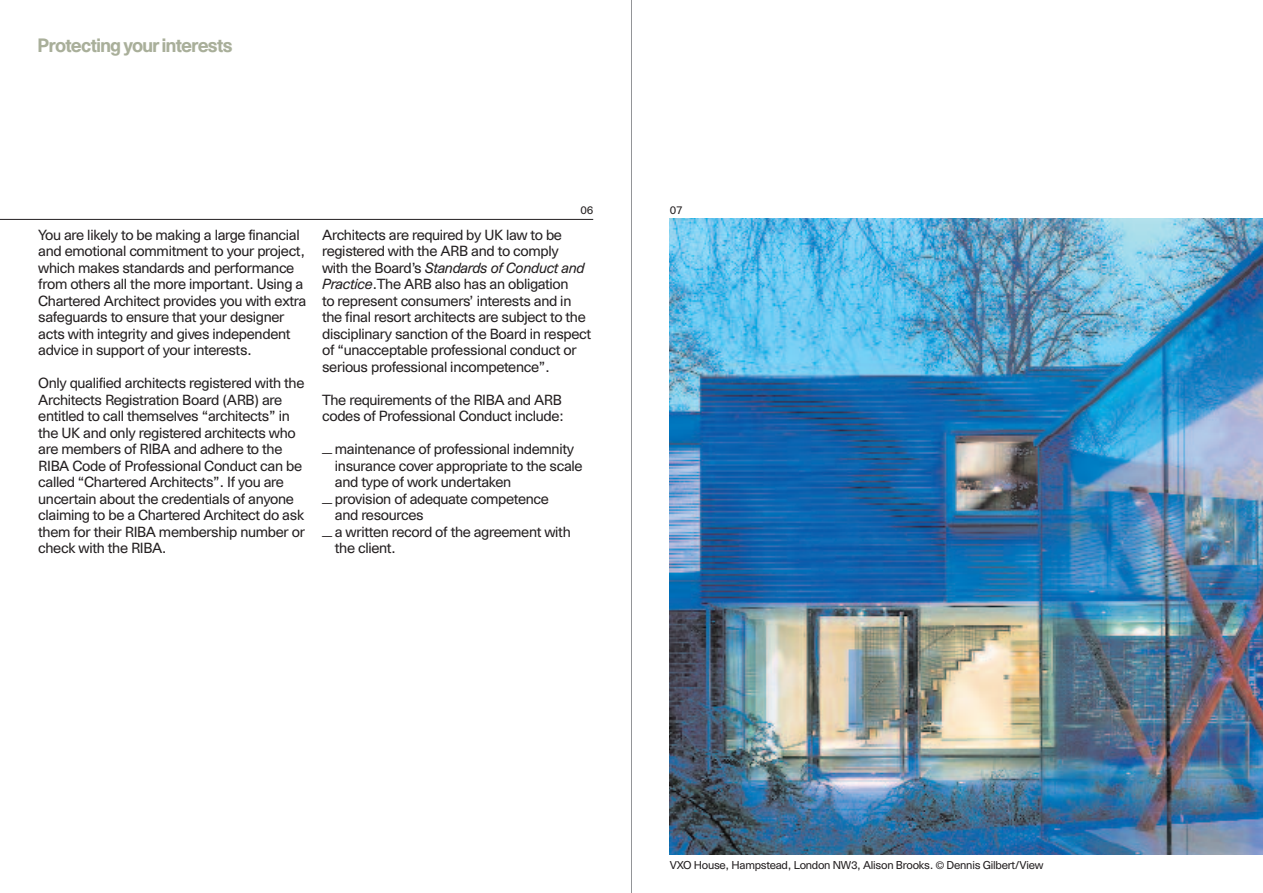
<style>
.page{position:relative;width:1263px;height:893px;background:#fff}
.page>*{position:absolute;margin:0;border:0;box-sizing:border-box;transform-origin:0 0}
.t1{font:500 18px "Unica SH";color:#a9af9a}
.t2{font:13.5px/16.5px "Unica SB";letter-spacing:-.025em;color:#231f20}
.t3{font:13.5px "Unica SB";letter-spacing:-.025em;color:#231f20;scale:1.5 1}
.t4{font:10.5px "Unica SB";letter-spacing:-.025em;color:#231f20}
.s1{font-style:italic}
.s2{font-family:"Helvetica Neue"}
</style>
<div class="page">
<hr style="left:0;top:219px;width:593px;height:1px;background:#231f20">
<hr style="left:631px;top:0;width:1px;height:893px;background:#939598">
<img style="left:670px;top:219px;width:593px;height:636px">
<h1 class="t1" style="left:38px;top:35px;width:196px">Protecting your interests</h1>
<p class="t2" style="left:38px;top:227px;width:270px">You are likely to be making a large financial and emotional commitment to your project, which makes standards and performance from others all the more important. Using a Chartered Architect provides you with extra safeguards to ensure that your designer acts with integrity and gives independent advice in support of your interests.</p>
<p class="t2" style="left:38px;top:375px;width:268px">Only qualified architects registered with the Architects Registration Board (ARB) are entitled to call themselves “architects” in the UK and only registered architects who are members of RIBA and adhere to the RIBA Code of Professional Conduct can be called “Chartered Architects”. If you are uncertain about the credentials of anyone claiming to be a Chartered Architect do ask them for their RIBA membership number or check with the RIBA.</p>
<p class="t4" style="left:580px;top:204px;width:14px">06</p>
<p class="t4" style="left:670px;top:204px;width:14px">07</p>
<p class="t2" style="left:322px;top:227px;width:271px">Architects are required by UK law to be registered with the ARB and to comply<br>with the Board’s <span class="s1">Standards of Conduct and Practice</span>.The ARB also has an obligation<br>to represent consumers’ interests and in the final resort architects are subject to the disciplinary sanction of the Board in respect of “unacceptable professional conduct or serious professional incompetence”.</p>
<p class="t2" style="left:322px;top:392px;width:243px">The requirements of the RIBA and ARB codes of Professional Conduct include:</p>
<p class="t3" style="left:322px;top:442px;width:169px">_ maintenance of professional indemnity</p>
<p class="t2" style="left:335px;top:458px;width:249px">insurance cover appropriate to the scale</p>
<p class="t2" style="left:335px;top:474px;width:178px">and type of work undertaken</p>
<p class="t3" style="left:322px;top:491px;width:153px">_ provision of adequate competence</p>
<p class="t2" style="left:335px;top:507px;width:90px">and resources</p>
<p class="t3" style="left:322px;top:524px;width:167px">_ a written record of the agreement with</p>
<p class="t2" style="left:335px;top:540px;width:63px">the client.</p>
<p class="t4" style="left:670px;top:859px;width:375px">VXO House, Hampstead, London NW3, Alison Brooks. <span class="s2">©</span> Dennis Gilbert/View</p>
</div>
